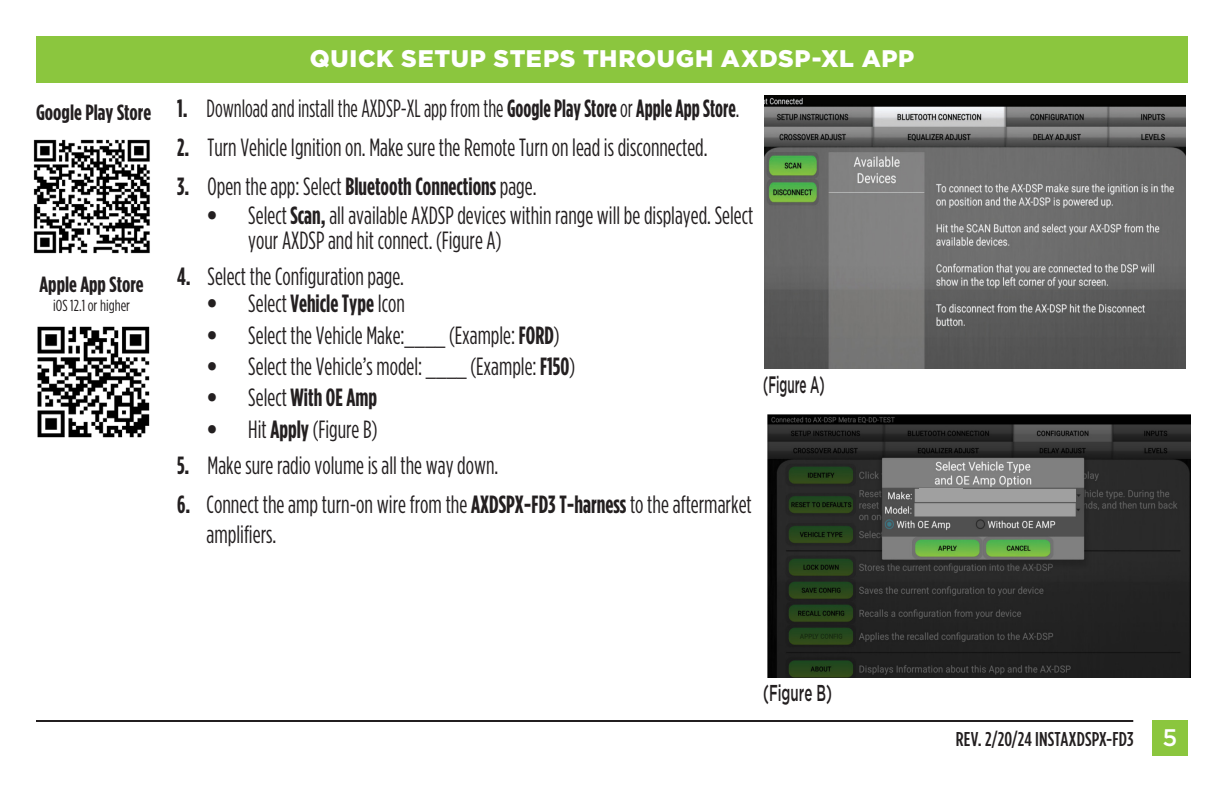
<style>
.page{position:relative;width:1224px;height:792px;background:#fff}
.page>*{position:absolute;margin:0;border:0;box-sizing:border-box;transform-origin:0 0}
.t1{font:24.8px/25px "Gotham Condensed";color:#231f20;scale:.91 1}
.t2{font:700 24.8px "Gotham Condensed";color:#231f20;scale:.91 1}
.t3{font:24.8px/29.8px "Gotham Condensed";color:#231f20;scale:.92 1}
.t4{font:24.8px "Gotham Condensed";color:#231f20;scale:.84 1}
.t5{font:900 24px "Gotham";letter-spacing:.025em;color:#fff}
.t6{font:500 23.8px "Gotham";color:#231f20;scale:.5 1}
.t7{font:500 23px "Gotham";color:#231f20;scale:.58 1}
.t8{font:700 22px "Gotham Condensed";color:#231f20}
.t9{font:500 20px "Gotham Condensed";letter-spacing:.005em;color:#231f20}
.t10{font:16px "Gotham Condensed";color:#231f20}
.s1{font-weight:700}
.s2{font-weight:400}
.s3{font-family:"Gotham";font-weight:900}
.s4{font-family:"Gotham";font-size:24px;color:#fff}
</style>
<div class="page">
<div style="left:36px;top:36px;width:1152px;height:46px;background:#8bc63e"></div>
<div style="left:1152px;top:720px;width:36px;height:36px;background:#8bc63e"></div>
<hr style="left:36px;top:720px;width:1097px;height:2px;background:#231f20">
<img style="left:37px;top:326px;width:113px;height:112px">
<img style="left:33px;top:139px;width:117px;height:115px">
<img style="left:768px;top:414px;width:422px;height:264px">
<img style="left:764px;top:96px;width:421px;height:273px">
<div style="left:919px;top:488px;width:44px;height:9px;background:#a0a0a0"></div>
<p class="t8" style="left:36px;top:100px;width:117px">Google Play Store</p>
<p class="t8" style="left:39px;top:272px;width:106px">Apple App Store</p>
<p class="t10" style="left:53px;top:297px;width:78px">iOS 12.1 or higher</p>
<p class="t5" style="left:310px;top:45px;width:606px">QUICK SETUP STEPS THROUGH AXDSP-XL APP</p>
<p class="t4" style="left:177px;top:95px;width:671px"><span class="s1">1.</span> Download and install the AXDSP-XL app from the <span class="s1">Google Play Store</span> or <span class="s1">Apple App Store</span>.</p>
<p class="t1" style="left:177px;top:134px;width:585px"><span class="s1">2.</span> Turn Vehicle Ignition on. Make sure the Remote Turn on lead is disconnected.</p>
<p class="t2" style="left:177px;top:172px;width:396px">3. <span class="s2">Open the app: Select</span> Bluetooth Connections <span class="s2">page.</span></p>
<p class="t1" style="left:248px;top:202px;width:556px;text-indent:-42px"><span class="s3">•</span> Select <span class="s1">Scan,</span> all available AXDSP devices within range will be displayed. Select your AXDSP and hit connect. (Figure A)</p>
<p class="t1" style="left:177px;top:263px;width:251px"><span class="s1">4.</span> Select the Configuration page.</p>
<p class="t2" style="left:206px;top:290px;width:219px"><span class="s3">•</span> <span class="s2">Select</span> Vehicle Type <span class="s2">Icon</span></p>
<p class="t1" style="left:206px;top:322px;width:389px"><span class="s3">•</span> Select the Vehicle Make:____ (Example: <span class="s1">FORD</span>)</p>
<p class="t1" style="left:206px;top:353px;width:407px"><span class="s3">•</span> Select the Vehicle’s model: ____ (Example: <span class="s1">F150</span>)</p>
<p class="t2" style="left:206px;top:384px;width:189px"><span class="s3">•</span> <span class="s2">Select</span> With OE Amp</p>
<p class="t1" style="left:206px;top:416px;width:189px"><span class="s3">•</span> Hit <span class="s1">Apply</span> (Figure B)</p>
<p class="t1" style="left:177px;top:453px;width:355px"><span class="s1">5.</span> Make sure radio volume is all the way down.</p>
<p class="t3" style="left:206px;top:489px;width:594px;text-indent:-29px"><span class="s1">6.</span> Connect the amp turn-on wire from the <span class="s1">AXDSPX-FD3 T-harness</span> to the aftermarket amplifiers.</p>
<p class="t6" style="left:763px;top:371px;width:125px">(Figure A)</p>
<p class="t7" style="left:763px;top:680px;width:120px">(Figure B)</p>
<p class="t9" style="left:956px;top:728px;width:223px">REV. 2/20/24 INSTAXDSPX-FD3 <span class="s4">5</span></p>
</div>
